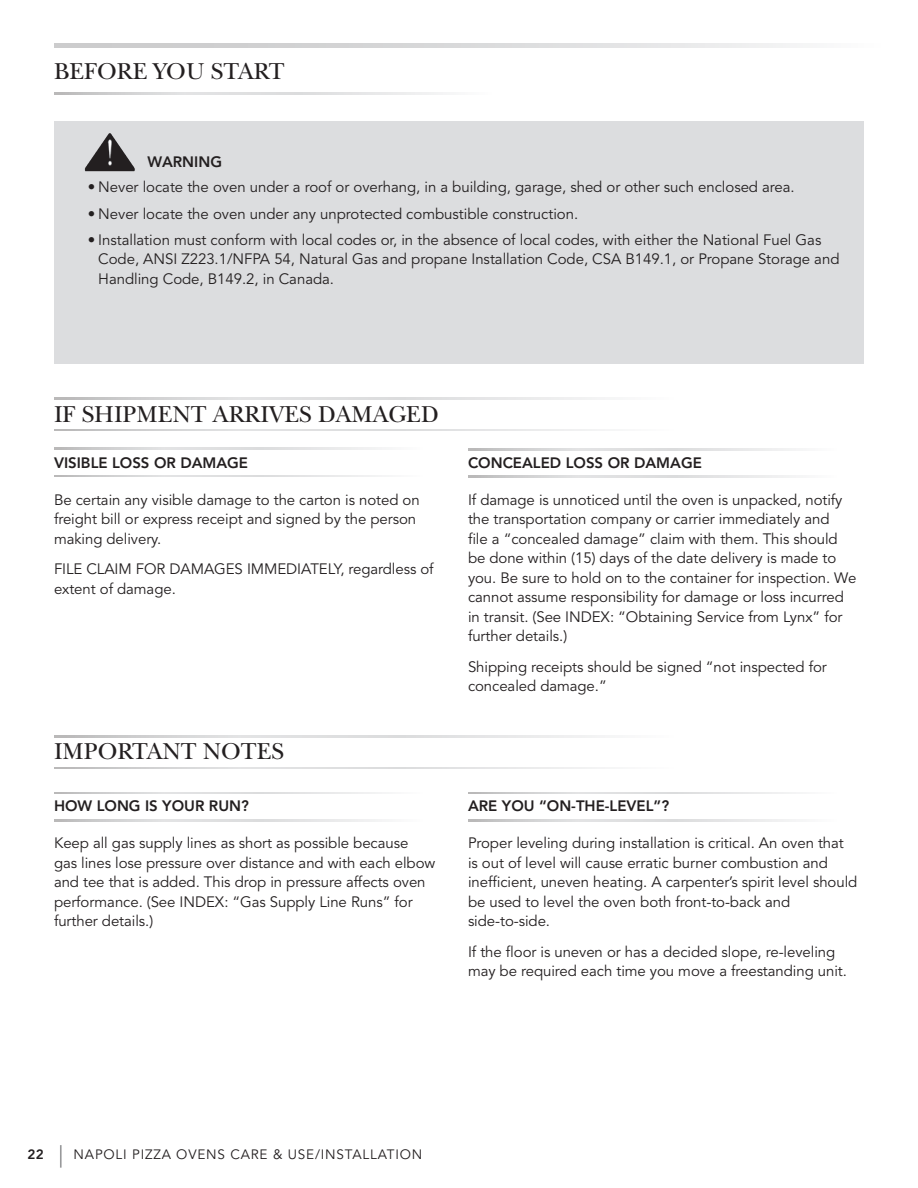
<style>
.page{position:relative;width:918px;height:1188px;background:#fff}
.page>*{position:absolute;margin:0;border:0;box-sizing:border-box;transform-origin:0 0}
.Secondary_Section_He{font:24px "New Baskerville";color:#231f20}
.HEADER_1{font:24px "New Baskerville";color:#231f20}
.BODY_COPY_Avenir_boo{font:15px/19.5px "Avenir";letter-spacing:-.005em;color:#231f20}
.BOLD_Subs_all_CAPS{font:800 15px "Avenir";color:#231f20}
.t1{font:13.5px "Avenir";letter-spacing:.06em;color:#231f20}
.s1{font-weight:800}
.s2{font-weight:300;font-size:22.5px;color:#6c6d70}
</style>
<div class="page">
<svg style="left:54px;top:43px;width:746px;height:4px"></svg>
<svg style="left:54px;top:93px;width:389px;height:1px"></svg>
<div style="left:54px;top:122px;width:810px;height:242px;background:#dcdddf"></div>
<img style="left:85px;top:133px;width:50px;height:38px">
<svg style="left:54px;top:429px;width:551px;height:2px"></svg>
<svg style="left:54px;top:398px;width:551px;height:1px"></svg>
<svg style="left:54px;top:767px;width:551px;height:2px"></svg>
<svg style="left:54px;top:735px;width:551px;height:2px"></svg>
<svg style="left:54px;top:475px;width:328px;height:2px"></svg>
<svg style="left:54px;top:448px;width:328px;height:1px"></svg>
<svg style="left:468px;top:476px;width:328px;height:2px"></svg>
<svg style="left:468px;top:448px;width:328px;height:2px"></svg>
<svg style="left:54px;top:820px;width:328px;height:1px"></svg>
<svg style="left:54px;top:792px;width:328px;height:2px"></svg>
<svg style="left:468px;top:820px;width:328px;height:1px"></svg>
<svg style="left:468px;top:792px;width:328px;height:2px"></svg>
<p class="HEADER_1" style="left:54px;top:57px;width:232px">BEFORE YOU START</p>
<p class="BOLD_Subs_all_CAPS" style="left:148px;top:153px;width:76px">WARNING</p>
<p class="BODY_COPY_Avenir_boo" style="left:88px;top:178px;width:709px">• Never locate the oven under a roof or overhang, in a building, garage, shed or other such enclosed area.</p>
<p class="BODY_COPY_Avenir_boo" style="left:88px;top:204px;width:492px">• Never locate the oven under any unprotected combustible construction.</p>
<p class="BODY_COPY_Avenir_boo" style="left:98px;top:231px;width:743px;text-indent:-10px">• Installation must conform with local codes or, in the absence of local codes, with either the National Fuel Gas<br>Code, ANSI Z223.1/NFPA 54, Natural Gas and propane Installation Code, CSA B149.1, or Propane Storage and<br>Handling Code, B149.2, in Canada.</p>
<p class="Secondary_Section_He" style="left:54px;top:400px;width:386px">IF SHIPMENT ARRIVES DAMAGED</p>
<p class="BOLD_Subs_all_CAPS" style="left:54px;top:454px;width:196px">VISIBLE LOSS OR DAMAGE</p>
<p class="BODY_COPY_Avenir_boo" style="left:54px;top:490px;width:367px">Be certain any visible damage to the carton is noted on freight bill or express receipt and signed by the person making delivery.</p>
<p class="BODY_COPY_Avenir_boo" style="left:54px;top:560px;width:381px">FILE CLAIM FOR DAMAGES IMMEDIATELY, regardless of extent of damage.</p>
<h1 class="Secondary_Section_He" style="left:54px;top:737px;width:232px">IMPORTANT NOTES</h1>
<p class="BOLD_Subs_all_CAPS" style="left:54px;top:797px;width:196px">HOW LONG IS YOUR RUN?</p>
<p class="BODY_COPY_Avenir_boo" style="left:54px;top:834px;width:383px">Keep all gas supply lines as short as possible because<br>gas lines lose pressure over distance and with each elbow and tee that is added. This drop in pressure affects oven performance. (See INDEX: “Gas Supply Line Runs” for further details.)</p>
<p class="BOLD_Subs_all_CAPS" style="left:468px;top:454px;width:235px">CONCEALED LOSS OR DAMAGE</p>
<p class="BODY_COPY_Avenir_boo" style="left:468px;top:490px;width:390px">If damage is unnoticed until the oven is unpacked, notify the transportation company or carrier immediately and<br>file a “concealed damage” claim with them. This should be done within (15) days of the date delivery is made to you. Be sure to hold on to the container for inspection. We cannot assume responsibility for damage or loss incurred in transit. (See INDEX: “Obtaining Service from Lynx” for further details.)</p>
<p class="BODY_COPY_Avenir_boo" style="left:468px;top:657px;width:360px">Shipping receipts should be signed “not inspected for concealed damage.”</p>
<p class="BOLD_Subs_all_CAPS" style="left:468px;top:797px;width:203px">ARE YOU “ON-THE-LEVEL”?</p>
<p class="BODY_COPY_Avenir_boo" style="left:468px;top:834px;width:391px">Proper leveling during installation is critical. An oven that is out of level will cause erratic burner combustion and inefficient, uneven heating. A carpenter’s spirit level should be used to level the oven both front-to-back and side-to-side.</p>
<p class="BODY_COPY_Avenir_boo" style="left:468px;top:942px;width:381px">If the floor is uneven or has a decided slope, re-leveling may be required each time you move a freestanding unit.</p>
<p class="t1" style="left:27px;top:1147px;width:397px"><span class="s1">22</span> <span class="s2">|</span> NAPOLI PIZZA OVENS CARE &amp; USE/INSTALLATION</p>
</div>
